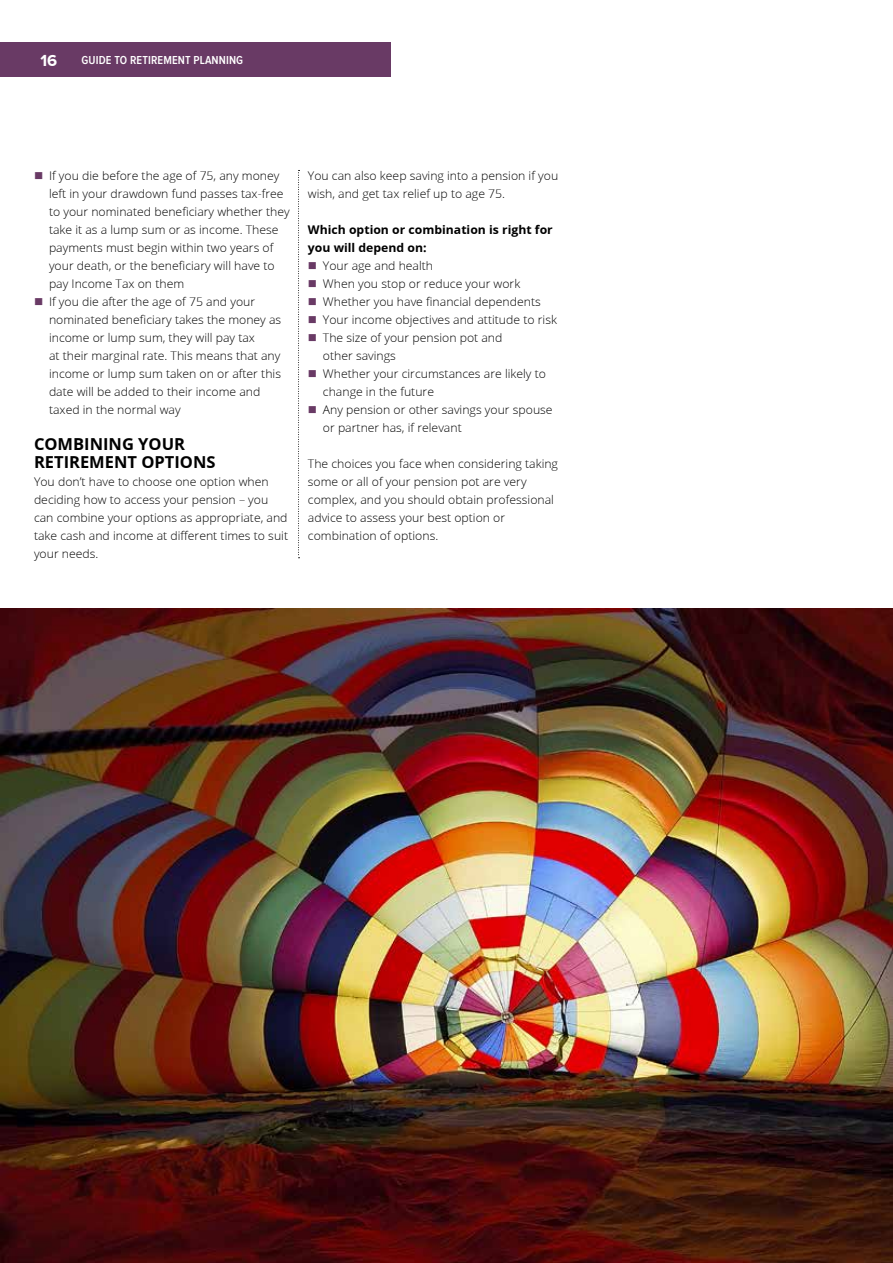
<style>
.page{position:relative;width:893px;height:1263px;background:#fff}
.page>*{position:absolute;margin:0;border:0;box-sizing:border-box;transform-origin:0 0}
.t1{font:700 16.5px/18px "Open Sans";color:#000}
.t2{font:700 16.5px "Proxima Nova";color:#fff}
.t3{font:300 12px/18px "Open Sans";color:#000}
.t4{font:700 12px/18px "Open Sans";color:#000}
.t5{font:600 12px "Proxima Nova Cond";letter-spacing:.01em;color:#fff}
.s1{color:#693a65}
</style>
<div class="page">
<div style="left:0;top:42px;width:390px;height:34px;background:#693a65"></div>
<svg style="left:298px;top:170px;width:2px;height:388px"></svg>
<img style="left:0;top:608px;width:893px;height:655px">
<h1 class="t2" style="left:40px;top:51px;width:18px">16</h1>
<p class="t5" style="left:82px;top:55px;width:163px">GUIDE TO RETIREMENT PLANNING</p>
<p class="t3" style="left:49px;top:166px;width:242px;text-indent:-15px"><span class="s1">■</span> If you die before the age of 75, any money left in your drawdown fund passes tax-free to your nominated beneficiary whether they take it as a lump sum or as income. These payments must begin within two years of your death, or the beneficiary will have to pay Income Tax on them</p>
<p class="t3" style="left:49px;top:292px;width:234px;text-indent:-15px"><span class="s1">■</span> If you die after the age of 75 and your nominated beneficiary takes the money as income or lump sum, they will pay tax<br>at their marginal rate. This means that any income or lump sum taken on or after this date will be added to their income and taxed in the normal way</p>
<h1 class="t1" style="left:34px;top:435px;width:183px">COMBINING YOUR<br>RETIREMENT OPTIONS</h1>
<p class="t3" style="left:34px;top:472px;width:256px">You don’t have to choose one option when deciding how to access your pension – you can combine your options as appropriate, and take cash and income at different times to suit your needs.</p>
<p class="t3" style="left:308px;top:166px;width:252px">You can also keep saving into a pension if you wish, and get tax relief up to age 75.</p>
<p class="t4" style="left:308px;top:220px;width:246px">Which option or combination is right for you will depend on:</p>
<p class="t3" style="left:308px;top:256px;width:127px"><span class="s1">■</span> Your age and health</p>
<p class="t3" style="left:308px;top:274px;width:214px"><span class="s1">■</span> When you stop or reduce your work</p>
<p class="t3" style="left:308px;top:292px;width:234px"><span class="s1">■</span> Whether you have financial dependents</p>
<p class="t3" style="left:308px;top:310px;width:251px"><span class="s1">■</span> Your income objectives and attitude to risk</p>
<p class="t3" style="left:323px;top:328px;width:181px;text-indent:-15px"><span class="s1">■</span> The size of your pension pot and other savings</p>
<p class="t3" style="left:323px;top:364px;width:225px;text-indent:-15px"><span class="s1">■</span> Whether your circumstances are likely to change in the future</p>
<p class="t3" style="left:323px;top:400px;width:231px;text-indent:-15px"><span class="s1">■</span> Any pension or other savings your spouse or partner has, if relevant</p>
<p class="t3" style="left:308px;top:454px;width:252px">The choices you face when considering taking some or all of your pension pot are very complex, and you should obtain professional advice to assess your best option or combination of options.</p>
</div>
